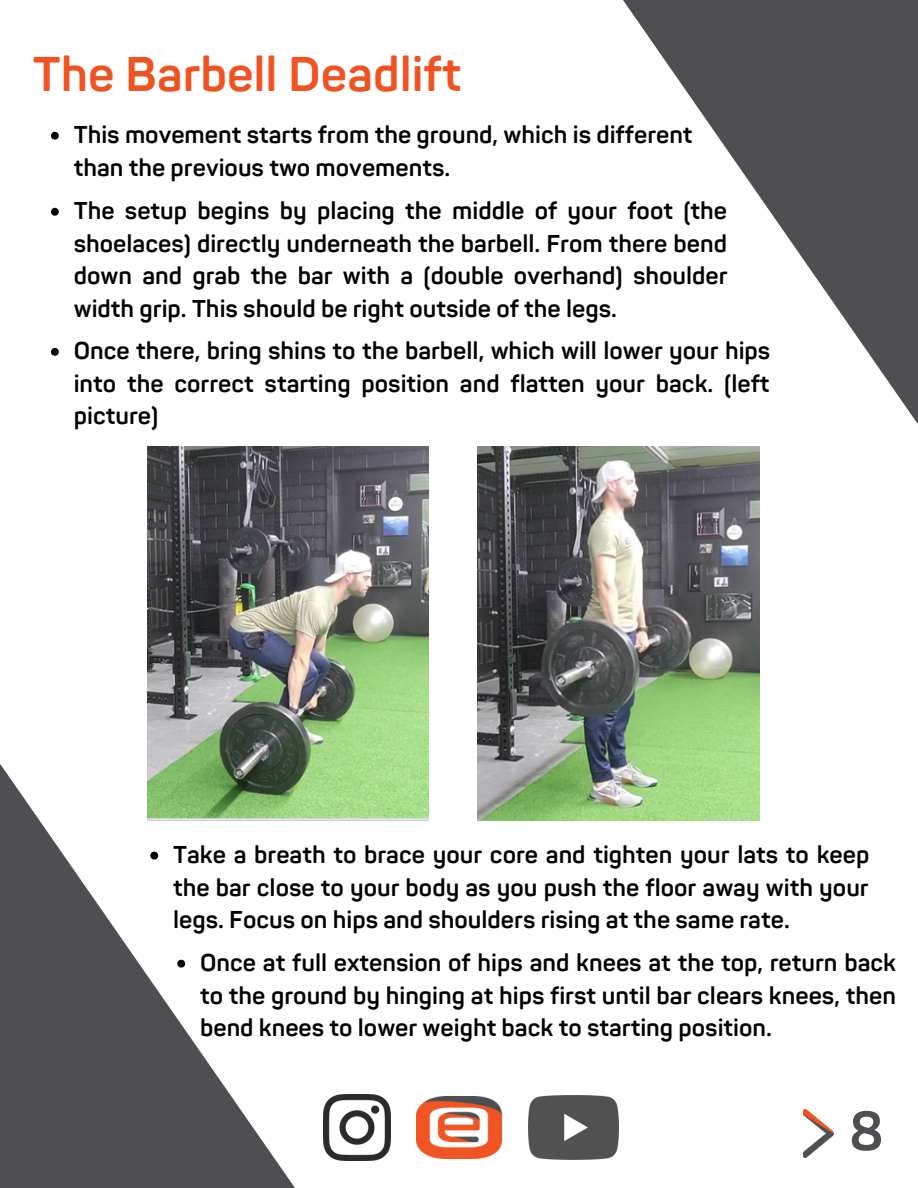
<style>
.page{position:relative;width:918px;height:1188px;background:#fff}
.page>*{position:absolute;margin:0;border:0;box-sizing:border-box;transform-origin:0 0}
.t1{font:700 54px "Panton";color:#4f4e52}
.t2{font:700 48px "Panton";color:#ef5322}
.t3{font:700 24px/32.7px "Panton";color:#000;text-align:justify}
</style>
<div class="page">
<svg style="left:0;top:764px;width:295px;height:424px;fill:#4f4e52"></svg>
<svg style="left:623px;top:0;width:295px;height:424px"></svg>
<img style="left:803px;top:1110px;width:30px;height:47px">
<img style="left:324px;top:1094px;width:66px;height:66px">
<img style="left:528px;top:1095px;width:90px;height:64px">
<img style="left:417px;top:1096px;width:84px;height:62px">
<img style="left:478px;top:446px;width:281px;height:375px">
<img style="left:148px;top:446px;width:281px;height:375px">
<svg style="left:51px;top:132px;width:8px;height:8px"></svg>
<svg style="left:51px;top:208px;width:8px;height:8px"></svg>
<svg style="left:51px;top:348px;width:8px;height:8px"></svg>
<svg style="left:150px;top:852px;width:8px;height:8px"></svg>
<svg style="left:177px;top:960px;width:8px;height:8px"></svg>
<p class="t2" style="left:33px;top:46px;width:430px">The Barbell Deadlift</p>
<p class="t3" style="left:74px;top:119px;width:620px">This movement starts from the ground, which is different than the previous two movements.</p>
<p class="t3" style="left:74px;top:195px;width:655px">The setup begins by placing the middle of your foot (the shoelaces) directly underneath the barbell. From there bend down and grab the bar with a (double overhand) shoulder width grip. This should be right outside of the legs.</p>
<p class="t3" style="left:74px;top:335px;width:698px">Once there, bring shins to the barbell, which will lower your hips into the correct starting position and flatten your back. (left picture)</p>
<p class="t3" style="left:173px;top:839px;width:698px">Take a breath to brace your core and tighten your lats to keep the bar close to your body as you push the floor away with your legs. Focus on hips and shoulders rising at the same rate.</p>
<p class="t3" style="left:200px;top:947px;width:698px">Once at full extension of hips and knees at the top, return back to the ground by hinging at hips first until bar clears knees, then bend knees to lower weight back to starting position.</p>
<p class="t1" style="left:849px;top:1099px;width:36px">8</p>
</div>
